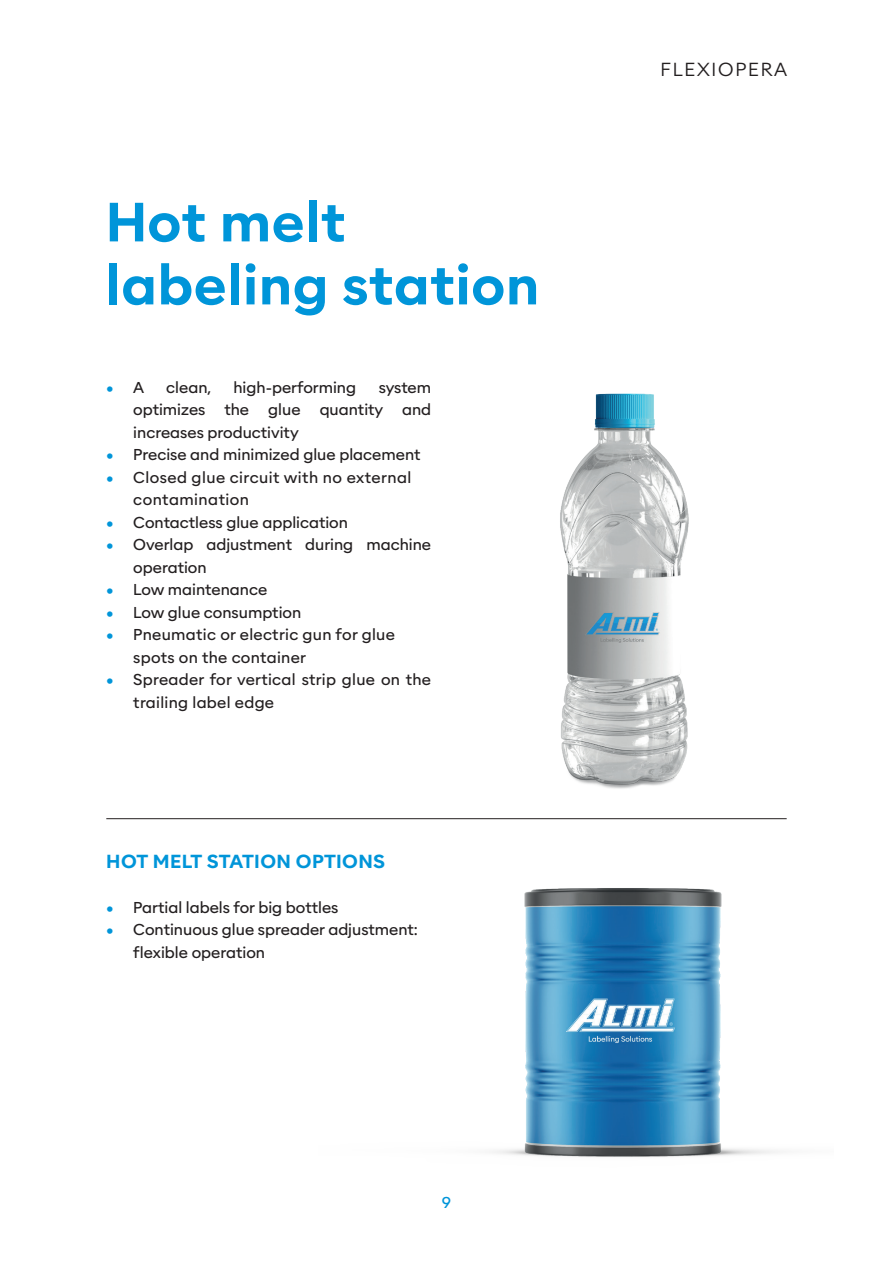
<style>
.page{position:relative;width:893px;height:1263px;background:#fff}
.page>*{position:absolute;margin:0;border:0;box-sizing:border-box;transform-origin:0 0}
.t1{font:600 52.5px/63px "Alaska";letter-spacing:.01em;color:#0095d9}
.t2{font:600 18px "Alaska";letter-spacing:.02em;color:#0095d9}
.t3{font:300 18px "Alaska";letter-spacing:.1em;color:#231f20}
.t4{font:15px/22.5px "Alaska";color:#231f20}
.t5{font:15px/22.5px "Alaska";letter-spacing:.02em;color:#231f20}
.t6{font:15px/22.5px "Alaska";letter-spacing:.03em;color:#231f20}
.t7{font:600 15px "Alaska";color:#0095d9}
.t8{font:15px "Alaska";color:#0095d9}
.s1{font-weight:400;color:#231f20}
.s2{font-weight:600;color:#0095d9}
</style>
<div class="page">
<img style="left:319px;top:819px;width:468px;height:338px">
<img style="left:560px;top:393px;width:129px;height:396px">
<hr style="left:106px;top:818px;width:681px;height:1px;background:#231f20">
<h1 class="t1" style="left:106px;top:189px;width:435px">Hot melt labeling station</h1>
<p class="t7" style="left:106px;top:377px;width:40px">• <span class="s1">A</span></p>
<p class="t4" style="left:166px;top:375px;width:47px">clean,</p>
<p class="t4" style="left:233px;top:375px;width:124px">high-performing</p>
<p class="t4" style="left:379px;top:375px;width:54px">system</p>
<p class="t4" style="left:133px;top:398px;width:74px">optimizes</p>
<p class="t4" style="left:224px;top:398px;width:26px">the</p>
<p class="t4" style="left:268px;top:398px;width:34px">glue</p>
<p class="t4" style="left:320px;top:398px;width:113px">quantity and</p>
<p class="t4" style="left:133px;top:420px;width:167px">increases productivity</p>
<p class="t4" style="left:106px;top:443px;width:316px"><span class="s2">•</span> Precise and minimized glue placement</p>
<p class="t6" style="left:133px;top:465px;width:280px;text-indent:-27px"><span class="s2">•</span> Closed glue circuit with no external contamination</p>
<p class="t4" style="left:106px;top:510px;width:243px"><span class="s2">•</span> Contactless glue application</p>
<p class="t4" style="left:133px;top:533px;width:299px;text-indent:-27px"><span class="s2">•</span> Overlap adjustment during machine operation</p>
<p class="t4" style="left:106px;top:578px;width:163px"><span class="s2">•</span> Low maintenance</p>
<p class="t4" style="left:106px;top:600px;width:196px"><span class="s2">•</span> Low glue consumption</p>
<p class="t5" style="left:133px;top:623px;width:263px;text-indent:-27px"><span class="s2">•</span> Pneumatic or electric gun for glue spots on the container</p>
<p class="t5" style="left:133px;top:668px;width:299px;text-indent:-27px"><span class="s2">•</span> Spreader for vertical strip glue on the trailing label edge</p>
<p class="t2" style="left:106px;top:849px;width:280px">HOT MELT STATION OPTIONS</p>
<p class="t4" style="left:106px;top:895px;width:234px"><span class="s2">•</span> Partial labels for big bottles</p>
<p class="t4" style="left:133px;top:918px;width:286px;text-indent:-27px"><span class="s2">•</span> Continuous glue spreader adjustment: flexible operation</p>
<p class="t8" style="left:442px;top:1192px;width:11px">9</p>
<p class="t3" style="left:661px;top:58px;width:128px">FLEXIOPERA</p>
</div>
